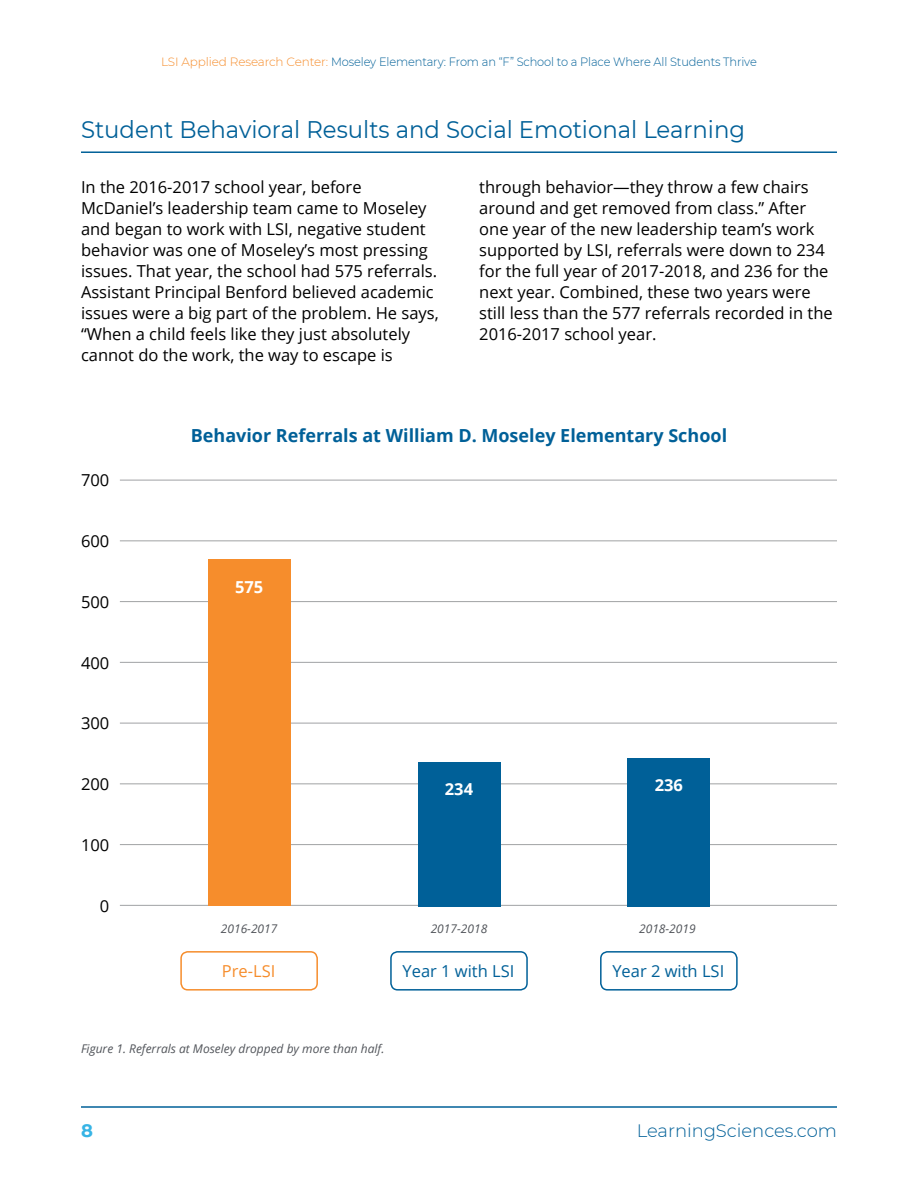
<style>
.page{position:relative;width:918px;height:1188px;background:#fff}
.page>*{position:absolute;margin:0;border:0;box-sizing:border-box;transform-origin:0 0}
.t1{font:24px "Montserrat";color:#006098;scale:.95 1}
.t2{font:700 18px "Open Sans";color:#006098}
.t3{font:300 18px "Montserrat";color:#006098}
.t4{font:700 18px "Montserrat";color:#37b4e5}
.t5{font:16.5px/21px "Open Sans";color:#000}
.t6{font:16.5px "Open Sans";color:#006098}
.t7{font:700 16.5px "Open Sans";color:#fff}
.t8{font:16.5px "Open Sans";color:#f68d2c}
.t9{font:300 12px "Montserrat";letter-spacing:-.01em;color:#006098;scale:.95 1}
.t10{font:italic 12px "Open Sans";color:#52555b}
.s1{color:#f68d2c}
</style>
<div class="page">
<hr style="left:81px;top:1106px;width:756px;height:2px;background:#006098">
<hr style="left:120px;top:540px;width:717px;height:1px;background:#a0a2a4">
<hr style="left:120px;top:601px;width:717px;height:1px;background:#a0a2a4">
<hr style="left:120px;top:662px;width:717px;height:1px;background:#a0a2a4">
<hr style="left:120px;top:723px;width:717px;height:1px;background:#a0a2a4">
<hr style="left:120px;top:783px;width:717px;height:1px;background:#a0a2a4">
<hr style="left:120px;top:844px;width:717px;height:1px;background:#a0a2a4">
<hr style="left:120px;top:480px;width:717px;height:1px;background:#a0a2a4">
<hr style="left:120px;top:905px;width:717px;height:1px;background:#a0a2a4">
<div style="left:208px;top:559px;width:83px;height:347px;background:#f68d2c"></div>
<div style="left:418px;top:762px;width:82px;height:144px;background:#006098"></div>
<div style="left:627px;top:758px;width:83px;height:148px;background:#006098"></div>
<div style="left:180px;top:951px;width:138px;height:40px;border:2px solid #f68d2c;border-radius:7px"></div>
<div style="left:390px;top:951px;width:138px;height:40px;border:2px solid #006098;border-radius:7px"></div>
<div style="left:600px;top:951px;width:138px;height:40px;border:2px solid #006098;border-radius:7px"></div>
<hr style="left:81px;top:151px;width:756px;height:2px;background:#006098">
<p class="t9" style="left:161px;top:53px;width:628px"><span class="s1">LSI Applied Research Center:</span> Moseley Elementary: From an “F” School to a Place Where All Students Thrive</p>
<h1 class="t1" style="left:81px;top:113px;width:701px">Student Behavioral Results and Social Emotional Learning</h1>
<p class="t5" style="left:81px;top:176px;width:359px">In the 2016-2017 school year, before McDaniel’s leadership team came to Moseley and began to work with LSI, negative student behavior was one of Moseley’s most pressing issues. That year, the school had 575 referrals.<br>Assistant Principal Benford believed academic issues were a big part of the problem. He says, “When a child feels like they just absolutely cannot do the work, the way to escape is</p>
<p class="t5" style="left:479px;top:176px;width:355px">through behavior—they throw a few chairs around and get removed from class.” After one year of the new leadership team’s work supported by LSI, referrals were down to 234 for the full year of 2017-2018, and 236 for the next year. Combined, these two years were still less than the 577 referrals recorded in the 2016-2017 school year.</p>
<p class="t5" style="left:81px;top:469px;width:30px">700</p>
<p class="t5" style="left:81px;top:530px;width:30px">600</p>
<p class="t5" style="left:81px;top:591px;width:30px">500</p>
<p class="t5" style="left:81px;top:652px;width:30px">400</p>
<p class="t5" style="left:81px;top:712px;width:30px">300</p>
<p class="t5" style="left:81px;top:773px;width:30px">200</p>
<p class="t5" style="left:81px;top:834px;width:30px">100</p>
<p class="t5" style="left:100px;top:895px;width:11px">0</p>
<p class="t2" style="left:191px;top:423px;width:538px">Behavior Referrals at William D. Moseley Elementary School</p>
<p class="t7" style="left:235px;top:575px;width:30px">575</p>
<p class="t7" style="left:445px;top:777px;width:30px">234</p>
<p class="t7" style="left:655px;top:774px;width:30px">236</p>
<p class="t10" style="left:221px;top:921px;width:58px">2016-2017</p>
<p class="t10" style="left:431px;top:921px;width:58px">2017-2018</p>
<p class="t10" style="left:639px;top:921px;width:58px">2018-2019</p>
<p class="t8" style="left:222px;top:960px;width:55px">Pre-LSI</p>
<p class="t6" style="left:403px;top:960px;width:113px">Year 1 with LSI</p>
<p class="t6" style="left:612px;top:960px;width:113px">Year 2 with LSI</p>
<p class="t10" style="left:81px;top:1040px;width:305px">Figure 1. Referrals at Moseley dropped by more than half.</p>
<p class="t4" style="left:81px;top:1117px;width:13px">8</p>
<p class="t3" style="left:637px;top:1118px;width:202px">LearningSciences.com</p>
</div>
